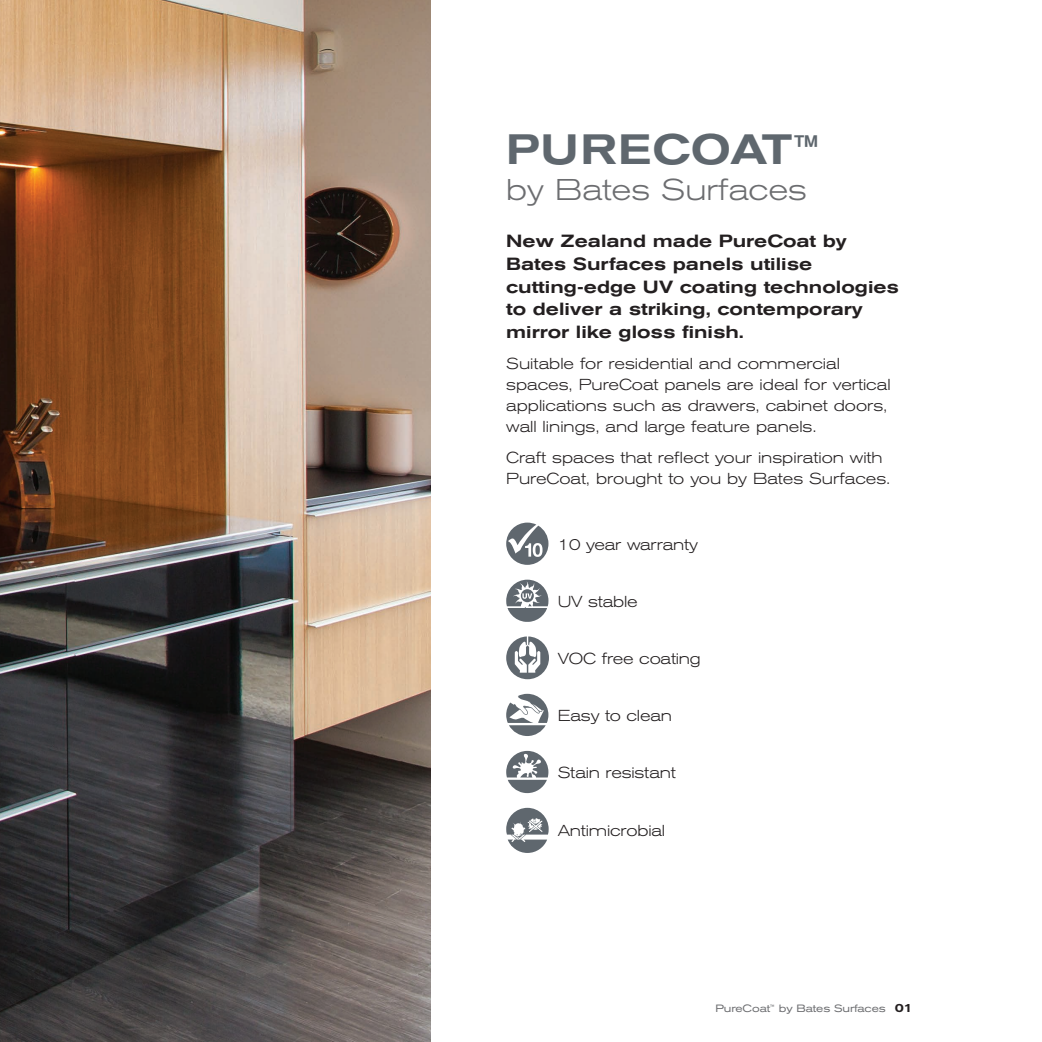
<style>
.page{position:relative;width:1042px;height:1042px;background:#fff}
.page>*{position:absolute;margin:0;border:0;box-sizing:border-box;transform-origin:0 0}
.t1{font:500 expanded 42px "Akzidenz Grotesk BE";letter-spacing:.02em;color:#5f676e}
.t2{font:300 expanded 29.75px "Akzidenz Grotesk BE";color:#6c6d70}
.t3{font:500 expanded 17.5px/22.8px "Akzidenz Grotesk BE";color:#231f20}
.t4{font:300 expanded 15.75px/21px "Akzidenz Grotesk BE";color:#231f20}
.t5{font:expanded 10.5px "Akzidenz Grotesk BE";letter-spacing:-.01em;color:#6c6d70}
.s1{font-size:35px}
.s2{font-weight:500;font-size:12.25px;color:#231f20}
</style>
<div class="page">
<img style="left:0;top:0;width:430px;height:1042px">
<svg style="left:506px;top:522px;width:42px;height:43px"></svg>
<svg style="left:508px;top:610px;width:39px;height:12px"></svg>
<svg style="left:506px;top:580px;width:42px;height:30px"></svg>
<svg style="left:506px;top:694px;width:42px;height:42px"></svg>
<svg style="left:506px;top:808px;width:43px;height:45px"></svg>
<svg style="left:506px;top:636px;width:43px;height:43px"></svg>
<svg style="left:506px;top:751px;width:42px;height:42px"></svg>
<h1 class="t1" style="left:506px;top:125px;width:314px">PURECOAT<span class="s1">™</span></h1>
<h2 class="t2" style="left:506px;top:172px;width:302px">by Bates Surfaces</h2>
<p class="t3" style="left:506px;top:230px;width:394px">New Zealand made PureCoat by<br>Bates Surfaces panels utilise cutting-edge UV coating technologies to deliver a striking, contemporary mirror like gloss finish.</p>
<p class="t4" style="left:506px;top:353px;width:386px">Suitable for residential and commercial spaces, PureCoat panels are ideal for vertical applications such as drawers, cabinet doors, wall linings, and large feature panels.</p>
<p class="t4" style="left:506px;top:447px;width:386px">Craft spaces that reflect your inspiration with<br>PureCoat, brought to you by Bates Surfaces.</p>
<p class="t4" style="left:558px;top:534px;width:142px">10 year warranty</p>
<p class="t4" style="left:558px;top:591px;width:82px">UV stable</p>
<p class="t4" style="left:558px;top:648px;width:145px">VOC free coating</p>
<p class="t4" style="left:558px;top:705px;width:116px">Easy to clean</p>
<p class="t4" style="left:558px;top:762px;width:119px">Stain resistant</p>
<p class="t4" style="left:558px;top:820px;width:109px">Antimicrobial</p>
<p class="t5" style="left:715px;top:1002px;width:199px">PureCoat<sup>™</sup> by Bates Surfaces <span class="s2">01</span></p>
</div>
